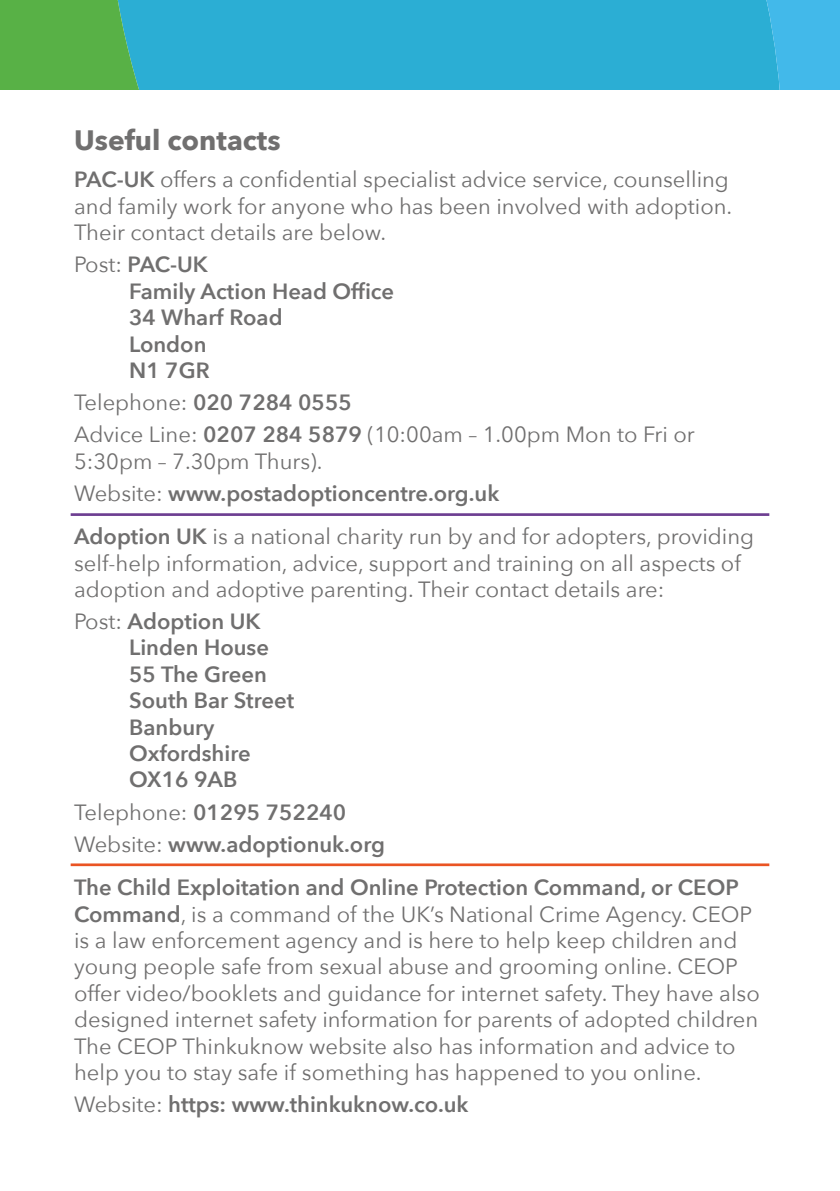
<style>
.page{position:relative;width:840px;height:1191px;background:#fff}
.page>*{position:absolute;margin:0;border:0;box-sizing:border-box;transform-origin:0 0}
.t1{font:700 28px "Avenir Next";color:#706f6f}
.t2{font:22px/26.4px "Avenir Next";color:#706f6f}
.t3{font:600 22px/26.4px "Avenir Next";color:#706f6f}
.s1{font-weight:600}
.s2{font-weight:400}
</style>
<div class="page">
<svg style="left:325px;top:0;width:514px;height:90px;background:#2dafd6"></svg>
<svg style="left:59px;top:0;width:266px;height:90px;background:#36aeaf"></svg>
<div style="left:0;top:0;width:59px;height:90px;background:#58b146"></div>
<hr style="left:71px;top:513px;width:697px;height:3px;background:#6d3e91">
<hr style="left:71px;top:863px;width:697px;height:3px;background:#ea5423">
<p class="t1" style="left:74px;top:116px;width:208px">Useful contacts</p>
<p class="t2" style="left:74px;top:166px;width:659px"><span class="s1">PAC-UK</span> offers a confidential specialist advice service, counselling and family work for anyone who has been involved with adoption.<br>Their contact details are below.</p>
<p class="t3" style="left:129px;top:251px;width:266px;text-indent:-55px"><span class="s2">Post:</span> PAC-UK<br>Family Action Head Office<br>34 Wharf Road<br>London<br>N1 7GR</p>
<p class="t2" style="left:74px;top:385px;width:622px;line-height:32px">Telephone: <span class="s1">020 7284 0555<br></span>Advice Line: <span class="s1">0207 284 5879</span> (10:00am – 1.00pm Mon to Fri or</p>
<p class="t3" style="left:74px;top:444px;width:426px;line-height:32px"><span class="s2">5:30pm – 7.30pm Thurs).<br>Website:</span> www.postadoptioncentre.org.uk</p>
<p class="t2" style="left:74px;top:522px;width:681px"><span class="s1">Adoption UK</span> is a national charity run by and for adopters, providing self-help information, advice, support and training on all aspects of adoption and adoptive parenting. Their contact details are:</p>
<p class="t3" style="left:129px;top:607px;width:166px;text-indent:-55px"><span class="s2">Post:</span> Adoption UK<br>Linden House<br>55 The Green<br>South Bar Street<br>Banbury<br>Oxfordshire<br>OX16 9AB</p>
<p class="t3" style="left:74px;top:795px;width:312px;line-height:32px"><span class="s2">Telephone:</span> 01295 752240<br><span class="s2">Website:</span> www.adoptionuk.org</p>
<p class="t2" style="left:74px;top:873px;width:686px"><span class="s1">The Child Exploitation and Online Protection Command, or CEOP Command</span>, is a command of the UK’s National Crime Agency. CEOP is a law enforcement agency and is here to help keep children and young people safe from sexual abuse and grooming online. CEOP offer video/booklets and guidance for internet safety. They have also designed internet safety information for parents of adopted children The CEOP Thinkuknow website also has information and advice to help you to stay safe if something has happened to you online.</p>
<p class="t3" style="left:74px;top:1090px;width:396px"><span class="s2">Website:</span> https: www.thinkuknow.co.uk</p>
</div>
